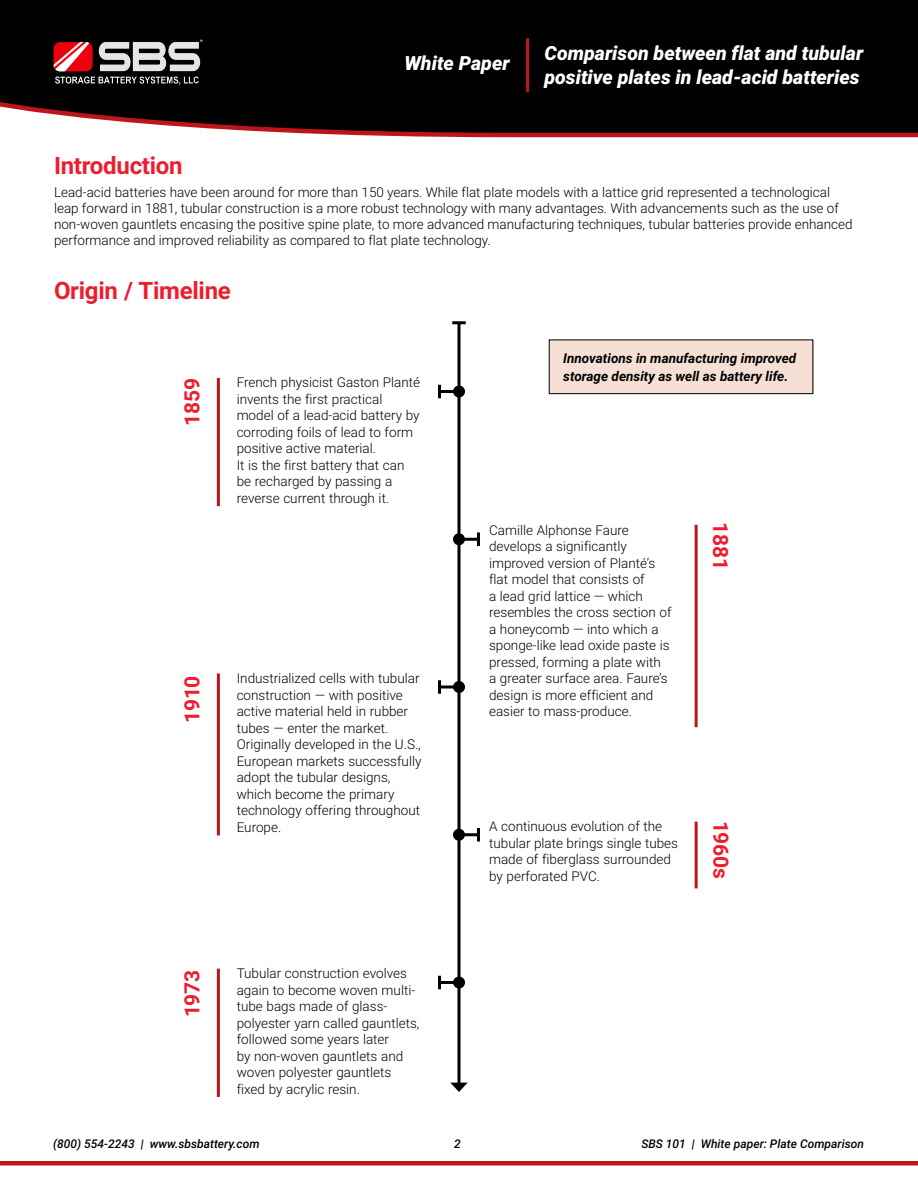
<style>
.page{position:relative;width:918px;height:1188px;background:#fff}
.page>*{position:absolute;margin:0;border:0;box-sizing:border-box;transform-origin:0 0}
.t1{font:700 24px "Roboto";letter-spacing:-.01em;color:#ed1c2e}
.t2{font:700 21px "Roboto";letter-spacing:-.01em;color:#ed1c2e}
.t3{font:italic 900 19.5px/24px "Roboto";color:#fff}
.t4{font:300 13.5px/16.5px "Roboto";color:#000}
.t5{font:italic 700 13.5px/18px "Roboto";color:#000}
.t6{font:italic 500 12px "Roboto";color:#000}
</style>
<div class="page">
<svg style="left:0;top:0;width:918px;height:138px;background:#110c0c"></svg>
<div style="left:0;top:1161px;width:918px;height:5px;background:#be141b"></div>
<hr style="left:526px;top:38px;width:3px;height:54px;background:#be141b">
<img style="left:53px;top:39px;width:150px;height:45px">
<hr style="left:458px;top:323px;width:2px;height:762px;background:#000">
<hr style="left:452px;top:321px;width:14px;height:3px;background:#000">
<svg style="left:450px;top:1083px;width:18px;height:9px"></svg>
<hr style="left:459px;top:538px;width:19px;height:3px;background:#000">
<hr style="left:477px;top:532px;width:3px;height:14px;background:#000">
<div style="left:453px;top:533px;width:12px;height:12px;background:#000;border-radius:50%"></div>
<svg style="left:441px;top:686px;width:12px;height:2px"></svg>
<hr style="left:438px;top:680px;width:3px;height:14px;background:#000">
<div style="left:453px;top:681px;width:12px;height:12px;background:#000;border-radius:50%"></div>
<hr style="left:459px;top:833px;width:19px;height:3px;background:#000">
<hr style="left:477px;top:828px;width:3px;height:14px;background:#000">
<div style="left:453px;top:829px;width:12px;height:12px;background:#000;border-radius:50%"></div>
<hr style="left:440px;top:390px;width:19px;height:3px;background:#000">
<svg style="left:438px;top:385px;width:3px;height:13px"></svg>
<div style="left:453px;top:386px;width:12px;height:12px;background:#000;border-radius:50%"></div>
<hr style="left:440px;top:981px;width:19px;height:3px;background:#000">
<svg style="left:438px;top:976px;width:3px;height:13px"></svg>
<div style="left:453px;top:976px;width:12px;height:12px;background:#000;border-radius:50%"></div>
<div style="left:549px;top:340px;width:264px;height:54px;background:#f6e0d6"></div>
<div style="left:549px;top:340px;width:264px;height:54px;border:1px solid #000"></div>
<hr style="left:695px;top:525px;width:3px;height:202px;background:#be141b">
<hr style="left:217px;top:674px;width:3px;height:162px;background:#be141b">
<hr style="left:217px;top:969px;width:3px;height:128px;background:#be141b">
<hr style="left:695px;top:822px;width:3px;height:66px;background:#be141b">
<hr style="left:217px;top:378px;width:3px;height:128px;background:#be141b">
<h3 class="t3" style="left:404px;top:50px;width:107px">White Paper</h3>
<h3 class="t3" style="left:544px;top:40px;width:320px">Comparison between flat and tubular positive plates in lead-acid batteries</h3>
<h1 class="t1" style="left:54px;top:148px;width:130px">Introduction</h1>
<p class="t4" style="left:54px;top:183px;width:800px">Lead-acid batteries have been around for more than 150 years. While flat plate models with a lattice grid represented a technological leap forward in 1881, tubular construction is a more robust technology with many advantages. With advancements such as the use of non-woven gauntlets encasing the positive spine plate, to more advanced manufacturing techniques, tubular batteries provide enhanced performance and improved reliability as compared to flat plate technology.</p>
<h1 class="t1" style="left:54px;top:274px;width:178px">Origin / Timeline</h1>
<h2 class="t2" style="left:177px;top:426px;width:49px;rotate:-90deg">1859</h2>
<p class="t4" style="left:237px;top:374px;width:185px">French physicist Gaston Planté invents the first practical model of a lead-acid battery by corroding foils of lead to form positive active material.<br>It is the first battery that can be recharged by passing a reverse current through it.</p>
<p class="t5" style="left:563px;top:349px;width:235px">Innovations in manufacturing improved storage density as well as battery life.</p>
<h2 class="t2" style="left:177px;top:723px;width:49px;rotate:-90deg">1910</h2>
<p class="t4" style="left:237px;top:670px;width:186px">Industrialized cells with tubular construction — with positive active material held in rubber tubes — enter the market.<br>Originally developed in the U.S.,<br>European markets successfully adopt the tubular designs, which become the primary technology offering throughout<br>Europe.</p>
<p class="t4" style="left:489px;top:521px;width:184px">Camille Alphonse Faure develops a significantly improved version of Planté’s flat model that consists of<br>a lead grid lattice — which resembles the cross section of a honeycomb — into which a sponge-like lead oxide paste is pressed, forming a plate with<br>a greater surface area. Faure’s design is more efficient and easier to mass-produce.</p>
<h2 class="t2" style="left:735px;top:522px;width:49px;rotate:90deg">1881</h2>
<p class="t4" style="left:489px;top:818px;width:190px">A continuous evolution of the tubular plate brings single tubes made of fiberglass surrounded by perforated PVC.</p>
<h2 class="t2" style="left:736px;top:821px;width:60px;rotate:90deg">1960s</h2>
<h2 class="t2" style="left:177px;top:1017px;width:49px;rotate:-90deg">1973</h2>
<p class="t4" style="left:237px;top:965px;width:184px">Tubular construction evolves again to become woven multi&shy;tube bags made of glass&shy;polyester yarn called gauntlets, followed some years later<br>by non-woven gauntlets and woven polyester gauntlets fixed by acrylic resin.</p>
<p class="t6" style="left:53px;top:1135px;width:208px">(800) 554-2243 | www.sbsbattery.com</p>
<p class="t6" style="left:454px;top:1135px;width:8px">2</p>
<p class="t6" style="left:641px;top:1135px;width:224px">SBS 101 | White paper: Plate Comparison</p>
</div>
